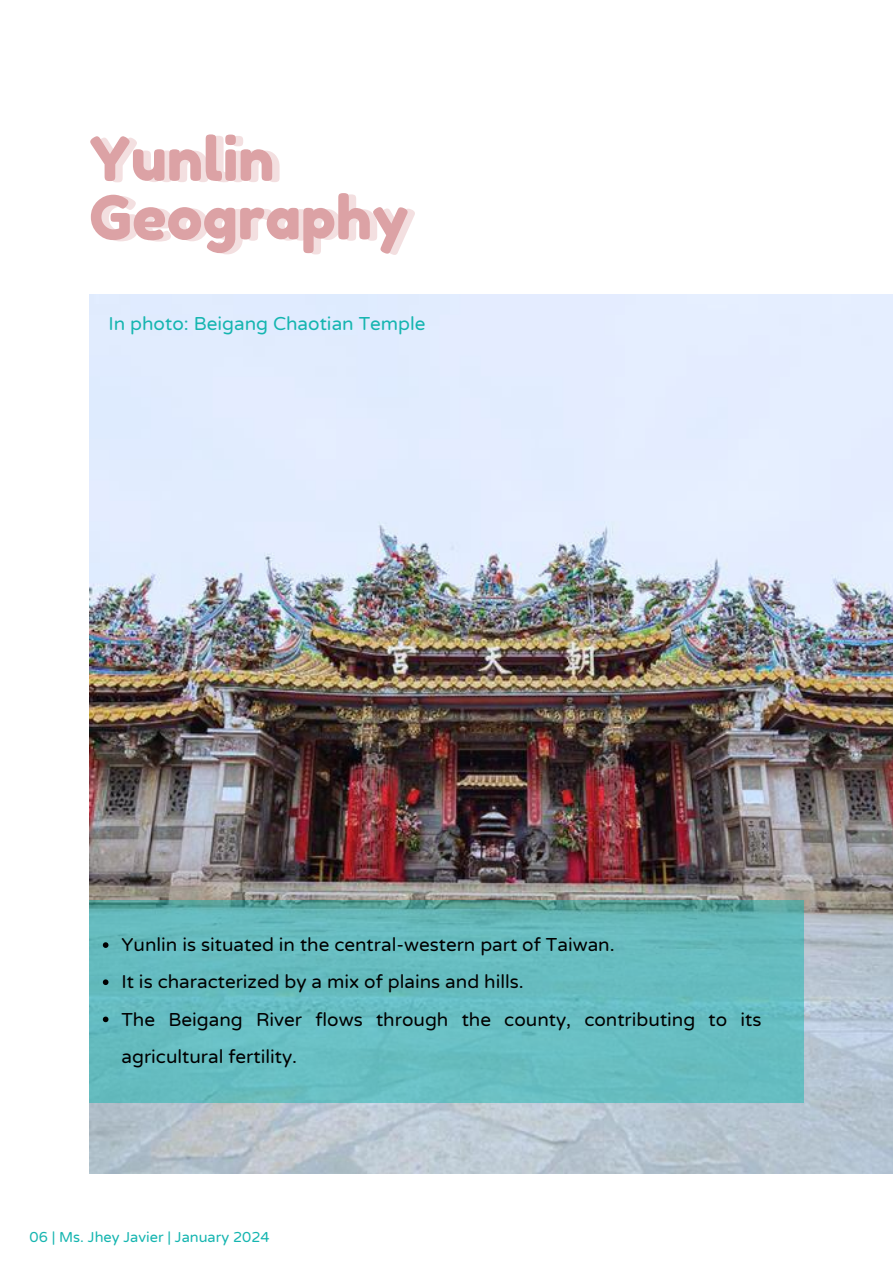
<style>
.page{position:relative;width:893px;height:1264px;background:#fff}
.page>*{position:absolute;margin:0;border:0;box-sizing:border-box;transform-origin:0 0}
.t1{font:60px/58.5px "Fredoka One";letter-spacing:-.46em;color:#dca2a5}
.t2{font:18.9px/37.2px "Varela Round";color:#000}
.t3{font:18.9px "Varela Round";color:#15b5b0}
.t4{font:14.55px "Varela Round";color:#15b5b0}
.s1{color:rgb(220 162 165/.34)}
</style>
<div class="page">
<img style="left:89px;top:294px;width:803px;height:879px">
<svg style="left:89px;top:900px;width:714px;height:202px;background:#65babd"></svg>
<svg style="left:103px;top:942px;width:5px;height:5px"></svg>
<svg style="left:103px;top:979px;width:5px;height:6px"></svg>
<svg style="left:103px;top:1016px;width:5px;height:6px"></svg>
<h1 class="t1" style="left:89px;top:129px;width:328px">Y<span class="s1">Y</span>u<span class="s1">u</span>n<span class="s1">n</span>l<span class="s1">l</span>i<span class="s1">i</span>n<span class="s1">n<br></span>G<span class="s1">G</span> e<span class="s1">e</span> o<span class="s1">o</span> g<span class="s1">g</span> r<span class="s1">r</span> a<span class="s1">a</span> p<span class="s1">p</span> h<span class="s1">h</span> y<span class="s1">y</span></h1>
<p class="t3" style="left:108px;top:313px;width:318px">In photo: Beigang Chaotian Temple</p>
<p class="t2" style="left:121px;top:926px;width:641px">Yunlin is situated in the central-western part of Taiwan.<br>It is characterized by a mix of plains and hills.<br>The Beigang River flows through the county, contributing to its agricultural fertility.</p>
<p class="t4" style="left:30px;top:1228px;width:241px">06 | Ms. Jhey Javier | January 2024</p>
</div>
